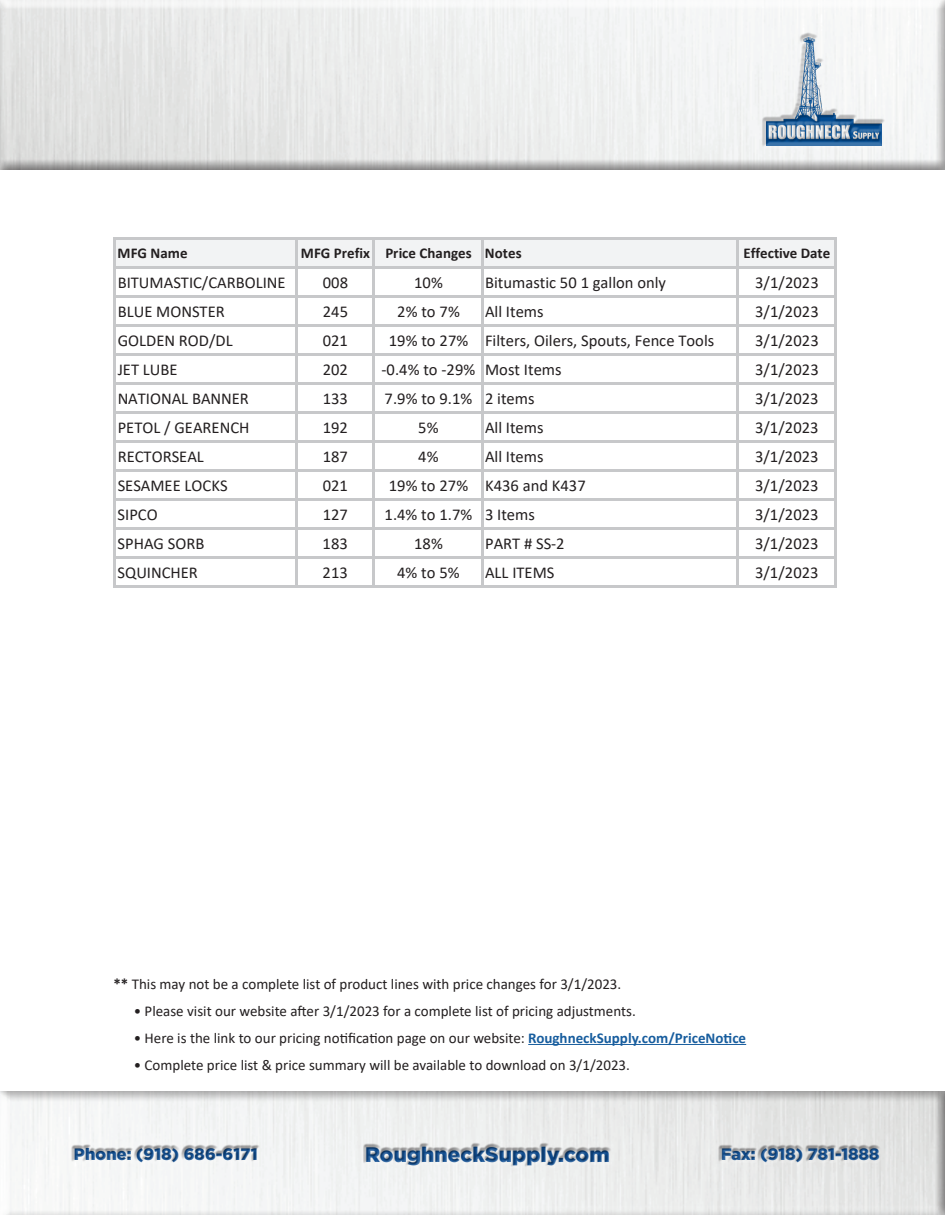
<style>
.page{position:relative;width:945px;height:1215px;background:#fff}
.page>*{position:absolute;margin:0;border:0;box-sizing:border-box;transform-origin:0 0}
.t1{font:900 21px "Gotham";color:#0f4d91}
.t2{font:16.5px "Calibri";color:#231f20}
.t3{font:900 16.5px "Gotham";color:#0f4d91}
.t4{font:15px "Calibri";color:#231f20}
.t5{font:700 15px "Calibri";color:#231f20}
.s1{font-weight:700}
.s2{font-weight:700;color:#175d9e}
</style>
<div class="page">
<div style="left:0;top:0;width:945px;height:171px;background:#231f20;opacity:.75"></div>
<div style="left:762px;top:37px;width:125px;height:113px;background:#f3f4f5"></div>
<div style="left:761px;top:32px;width:125px;height:116px;background:#231f20;opacity:.5"></div>
<div style="left:0;top:1090px;width:945px;height:125px;background:#231f20;opacity:.75"></div>
<div style="left:364px;top:1144px;width:249px;height:25px;background:#eff1f0"></div>
<div style="left:363px;top:1142px;width:249px;height:25px;background:#231f20;opacity:.5"></div>
<div style="left:72px;top:1146px;width:189px;height:20px;background:#f4f6f6"></div>
<div style="left:70px;top:1144px;width:190px;height:19px;background:#231f20;opacity:.5"></div>
<div style="left:719px;top:1146px;width:164px;height:20px;background:#e5e6e5"></div>
<div style="left:718px;top:1144px;width:163px;height:19px;background:#231f20;opacity:.5"></div>
<hr style="left:528px;top:1044px;width:218px;height:1px;background:#175d9e">
<div style="left:116px;top:239px;width:719px;height:29px;background:#f2f3f4"></div>
<hr style="left:113px;top:237px;width:3px;height:351px;background:#c7c8ca">
<hr style="left:295px;top:240px;width:3px;height:348px;background:#c7c8ca">
<hr style="left:372px;top:240px;width:3px;height:348px;background:#c7c8ca">
<hr style="left:481px;top:240px;width:3px;height:348px;background:#c7c8ca">
<hr style="left:736px;top:240px;width:3px;height:348px;background:#c7c8ca">
<hr style="left:834px;top:240px;width:3px;height:348px;background:#c7c8ca">
<hr style="left:116px;top:237px;width:721px;height:3px;background:#c7c8ca">
<hr style="left:116px;top:266px;width:721px;height:3px;background:#c7c8ca">
<hr style="left:116px;top:295px;width:721px;height:3px;background:#c7c8ca">
<hr style="left:116px;top:324px;width:721px;height:3px;background:#c7c8ca">
<hr style="left:116px;top:353px;width:721px;height:3px;background:#c7c8ca">
<hr style="left:116px;top:382px;width:721px;height:3px;background:#c7c8ca">
<hr style="left:116px;top:411px;width:721px;height:3px;background:#c7c8ca">
<hr style="left:116px;top:440px;width:721px;height:3px;background:#c7c8ca">
<hr style="left:116px;top:469px;width:721px;height:3px;background:#c7c8ca">
<hr style="left:116px;top:498px;width:721px;height:3px;background:#c7c8ca">
<hr style="left:116px;top:527px;width:721px;height:3px;background:#c7c8ca">
<hr style="left:116px;top:556px;width:721px;height:3px;background:#c7c8ca">
<hr style="left:116px;top:585px;width:721px;height:3px;background:#c7c8ca">
<p class="t5" style="left:118px;top:243px;width:71px">MFG Name</p>
<p class="t5" style="left:301px;top:243px;width:222px">MFG Prefix Price Changes Notes</p>
<p class="t5" style="left:744px;top:243px;width:88px">Effective Date</p>
<p class="t2" style="left:118px;top:271px;width:169px">BITUMASTIC/CARBOLINE</p>
<p class="t2" style="left:323px;top:271px;width:27px">008</p>
<p class="t2" style="left:414px;top:271px;width:30px">10%</p>
<p class="t2" style="left:485px;top:271px;width:182px">Bitumastic 50 1 gallon only</p>
<p class="t2" style="left:755px;top:271px;width:65px">3/1/2023</p>
<p class="t2" style="left:118px;top:300px;width:109px">BLUE MONSTER</p>
<p class="t2" style="left:323px;top:300px;width:27px">245</p>
<p class="t2" style="left:397px;top:300px;width:64px">2% to 7%</p>
<p class="t2" style="left:485px;top:300px;width:60px">All Items</p>
<p class="t2" style="left:755px;top:300px;width:65px">3/1/2023</p>
<p class="t2" style="left:118px;top:329px;width:117px">GOLDEN ROD/DL</p>
<p class="t2" style="left:323px;top:329px;width:27px">021</p>
<p class="t2" style="left:389px;top:329px;width:327px">19% to 27% Filters, Oilers, Spouts, Fence Tools</p>
<p class="t2" style="left:755px;top:329px;width:65px">3/1/2023</p>
<p class="t2" style="left:118px;top:358px;width:61px">JET LUBE</p>
<p class="t2" style="left:323px;top:358px;width:27px">202</p>
<p class="t2" style="left:382px;top:358px;width:182px">-0.4% to -29% Most Items</p>
<p class="t2" style="left:755px;top:358px;width:65px">3/1/2023</p>
<p class="t2" style="left:118px;top:387px;width:133px">NATIONAL BANNER</p>
<p class="t2" style="left:323px;top:387px;width:27px">133</p>
<p class="t2" style="left:385px;top:387px;width:152px">7.9% to 9.1% 2 items</p>
<p class="t2" style="left:755px;top:387px;width:65px">3/1/2023</p>
<p class="t2" style="left:118px;top:416px;width:133px">PETOL / GEARENCH</p>
<p class="t2" style="left:323px;top:416px;width:27px">192</p>
<p class="t2" style="left:418px;top:416px;width:22px">5%</p>
<p class="t2" style="left:485px;top:416px;width:60px">All Items</p>
<p class="t2" style="left:755px;top:416px;width:65px">3/1/2023</p>
<p class="t2" style="left:118px;top:445px;width:88px">RECTORSEAL</p>
<p class="t2" style="left:323px;top:445px;width:27px">187</p>
<p class="t2" style="left:418px;top:445px;width:22px">4%</p>
<p class="t2" style="left:485px;top:445px;width:60px">All Items</p>
<p class="t2" style="left:755px;top:445px;width:65px">3/1/2023</p>
<p class="t2" style="left:118px;top:474px;width:112px">SESAMEE LOCKS</p>
<p class="t2" style="left:323px;top:474px;width:27px">021</p>
<p class="t2" style="left:389px;top:474px;width:199px">19% to 27% K436 and K437</p>
<p class="t2" style="left:755px;top:474px;width:65px">3/1/2023</p>
<p class="t2" style="left:118px;top:503px;width:42px">SIPCO</p>
<p class="t2" style="left:323px;top:503px;width:27px">127</p>
<p class="t2" style="left:385px;top:503px;width:152px">1.4% to 1.7% 3 Items</p>
<p class="t2" style="left:755px;top:503px;width:65px">3/1/2023</p>
<p class="t2" style="left:118px;top:532px;width:88px">SPHAG SORB</p>
<p class="t2" style="left:323px;top:532px;width:27px">183</p>
<p class="t2" style="left:414px;top:532px;width:30px">18%</p>
<p class="t2" style="left:485px;top:532px;width:81px">PART # SS-2</p>
<p class="t2" style="left:755px;top:532px;width:65px">3/1/2023</p>
<p class="t2" style="left:118px;top:561px;width:82px">SQUINCHER</p>
<p class="t2" style="left:323px;top:561px;width:27px">213</p>
<p class="t2" style="left:397px;top:561px;width:64px">4% to 5%</p>
<p class="t2" style="left:485px;top:561px;width:71px">ALL ITEMS</p>
<p class="t2" style="left:755px;top:561px;width:65px">3/1/2023</p>
<p class="t4" style="left:113px;top:973px;width:509px"><span class="s1">**</span> This may not be a complete list of product lines with price changes for 3/1/2023.</p>
<p class="t4" style="left:134px;top:1000px;width:504px">• Please visit our website after 3/1/2023 for a complete list of pricing adjustments.</p>
<p class="t4" style="left:134px;top:1027px;width:614px">• Here is the link to our pricing notification page on our website: <span class="s2">RoughneckSupply.com/PriceNotice</span></p>
<p class="t4" style="left:134px;top:1054px;width:498px">• Complete price list &amp; price summary will be available to download on 3/1/2023.</p>
<p class="t3" style="left:74px;top:1144px;width:185px">Phone: (918) 686-6171</p>
<p class="t1" style="left:365px;top:1142px;width:246px">RoughneckSupply.com</p>
<p class="t3" style="left:721px;top:1144px;width:160px">Fax: (918) 781-1888</p>
</div>
